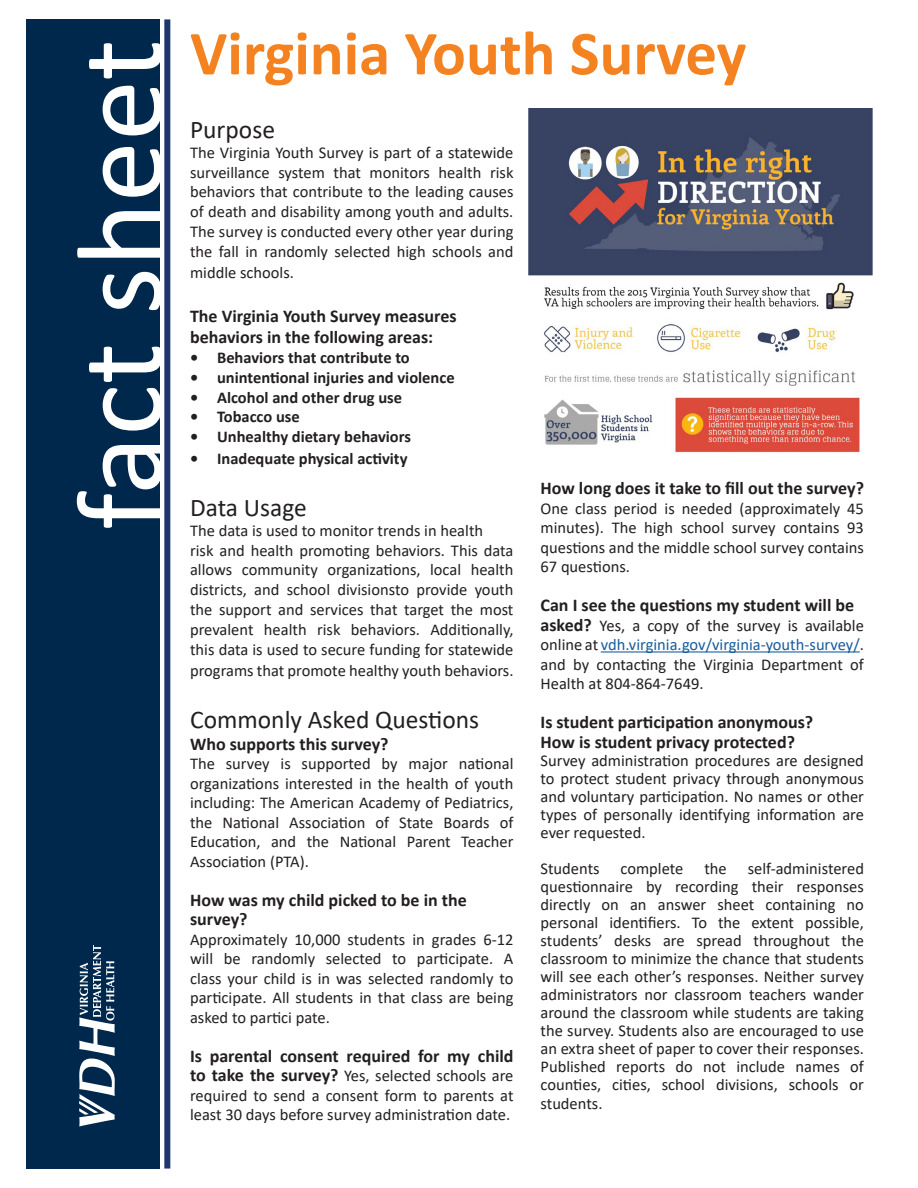
<style>
.page{position:relative;width:918px;height:1188px;background:#fff}
.page>*{position:absolute;margin:0;border:0;box-sizing:border-box;transform-origin:0 0}
.t1{font:123px "Calibri";color:#fff}
.t2{font:700 63px "Calibri";color:#f58220}
.t3{font:25.5px "Calibri";color:#231f20}
.t4{font:700 18px "Calibri";color:#231f20}
.t5{font:16.5px/19.5px "Calibri";color:#231f20;text-align:justify}
.t6{font:700 16.5px "Calibri";color:#231f20}
.s1{font-weight:700;font-size:18px}
.s2{color:#175d9e}
</style>
<div class="page">
<div style="left:26px;top:19px;width:134px;height:1150px;background:#00284c"></div>
<div style="left:164px;top:19px;width:6px;height:1150px;background:#1d366c"></div>
<hr style="left:601px;top:651px;width:259px;height:2px;background:#175d9e">
<img style="left:528px;top:108px;width:345px;height:345px">
<svg style="left:79px;top:945px;width:36px;height:181px"></svg>
<p class="t1" style="left:35px;top:530px;width:492px;rotate:-90deg">fact sheet</p>
<p class="t2" style="left:190px;top:9px;width:558px">Virginia Youth Survey</p>
<p class="t3" style="left:190px;top:112px;width:86px">Purpose</p>
<p class="t5" style="left:190px;top:142px;width:325px">The Virginia Youth Survey is part of a statewide surveillance system that monitors health risk behaviors that contribute to the leading causes of death and disability among youth and adults.<br>The survey is conducted every other year during the fall in randomly selected high schools and</p>
<p class="t5" style="left:190px;top:263px;width:105px">middle schools.</p>
<p class="t4" style="left:190px;top:303px;width:268px">The Virginia Youth Survey measures</p>
<p class="t4" style="left:190px;top:324px;width:245px">behaviors in the following areas:</p>
<p class="t6" style="left:190px;top:346px;width:221px">• Behaviors that contribute to</p>
<p class="t6" style="left:190px;top:366px;width:266px">• unintentional injuries and violence</p>
<p class="t6" style="left:190px;top:385px;width:214px">• Alcohol and other drug use</p>
<p class="t6" style="left:190px;top:405px;width:111px">• Tobacco use</p>
<p class="t6" style="left:190px;top:425px;width:222px">• Unhealthy dietary behaviors</p>
<p class="t6" style="left:190px;top:447px;width:219px">• Inadequate physical activity</p>
<p class="t3" style="left:190px;top:490px;width:118px">Data Usage</p>
<p class="t5" style="left:190px;top:520px;width:295px">The data is used to monitor trends in health</p>
<p class="t5" style="left:190px;top:540px;width:325px">risk and health promoting behaviors. This data allows community organizations, local health districts, and school divisionsto provide youth the support and services that target the most prevalent health risk behaviors. Additionally, this data is used to secure funding for statewide</p>
<p class="t5" style="left:190px;top:660px;width:325px">programs that promote healthy youth behaviors.</p>
<p class="t3" style="left:190px;top:702px;width:291px">Commonly Asked Questions</p>
<p class="t4" style="left:190px;top:731px;width:200px">Who supports this survey?</p>
<p class="t5" style="left:190px;top:754px;width:325px">The survey is supported by major national organizations interested in the health of youth including: The American Academy of Pediatrics, the National Association of State Boards of Education, and the National Parent Teacher Association (PTA).</p>
<p class="t4" style="left:190px;top:887px;width:278px">How was my child picked to be in the</p>
<p class="t4" style="left:190px;top:907px;width:59px">survey?</p>
<p class="t5" style="left:190px;top:929px;width:325px">Approximately 10,000 students in grades 6-12 will be randomly selected to participate. A class your child is in was selected randomly to participate. All students in that class are being asked to partici pate.</p>
<p class="t4" style="left:190px;top:1043px;width:325px">Is parental consent required for my child</p>
<p class="t5" style="left:190px;top:1066px;width:325px"><span class="s1">to take the survey?</span> Yes, selected schools are required to send a consent form to parents at least 30 days before survey administration date.</p>
<p class="t4" style="left:541px;top:475px;width:325px">How long does it take to fill out the survey?</p>
<p class="t5" style="left:541px;top:498px;width:325px">One class period is needed (approximately 45 minutes). The high school survey contains 93 questions and the middle school survey contains 67 questions.</p>
<p class="t4" style="left:541px;top:592px;width:315px">Can I see the questions my student will be</p>
<p class="t5" style="left:541px;top:615px;width:325px"><span class="s1">asked?</span> Yes, a copy of the survey is available online at <span class="s2">vdh.virginia.gov/virginia-youth-survey/</span>. and by contacting the Virginia Department of Health at 804-864-7649.</p>
<p class="t4" style="left:541px;top:709px;width:274px">Is student participation anonymous?</p>
<p class="t4" style="left:541px;top:729px;width:256px">How is student privacy protected?</p>
<p class="t5" style="left:541px;top:751px;width:325px;line-height:18px">Survey administration procedures are designed to protect student privacy through anonymous and voluntary participation. No names or other types of personally identifying information are ever requested.</p>
<p class="t5" style="left:541px;top:858px;width:61px">Students</p>
<p class="t5" style="left:621px;top:858px;width:64px">complete</p>
<p class="t5" style="left:704px;top:858px;width:24px">the</p>
<p class="t5" style="left:541px;top:859px;width:325px;line-height:18px;text-indent:207px">self-administered questionnaire by recording their responses directly on an answer sheet containing no personal identifiers. To the extent possible, students’ desks are spread throughout the classroom to minimize the chance that students will see each other’s responses. Neither survey administrators nor classroom teachers wander around the classroom while students are taking the survey. Students also are encouraged to use an extra sheet of paper to cover their responses.<br>Published reports do not include names of counties, cities, school divisions, schools or</p>
<p class="t5" style="left:541px;top:1093px;width:63px">students.</p>
</div>
